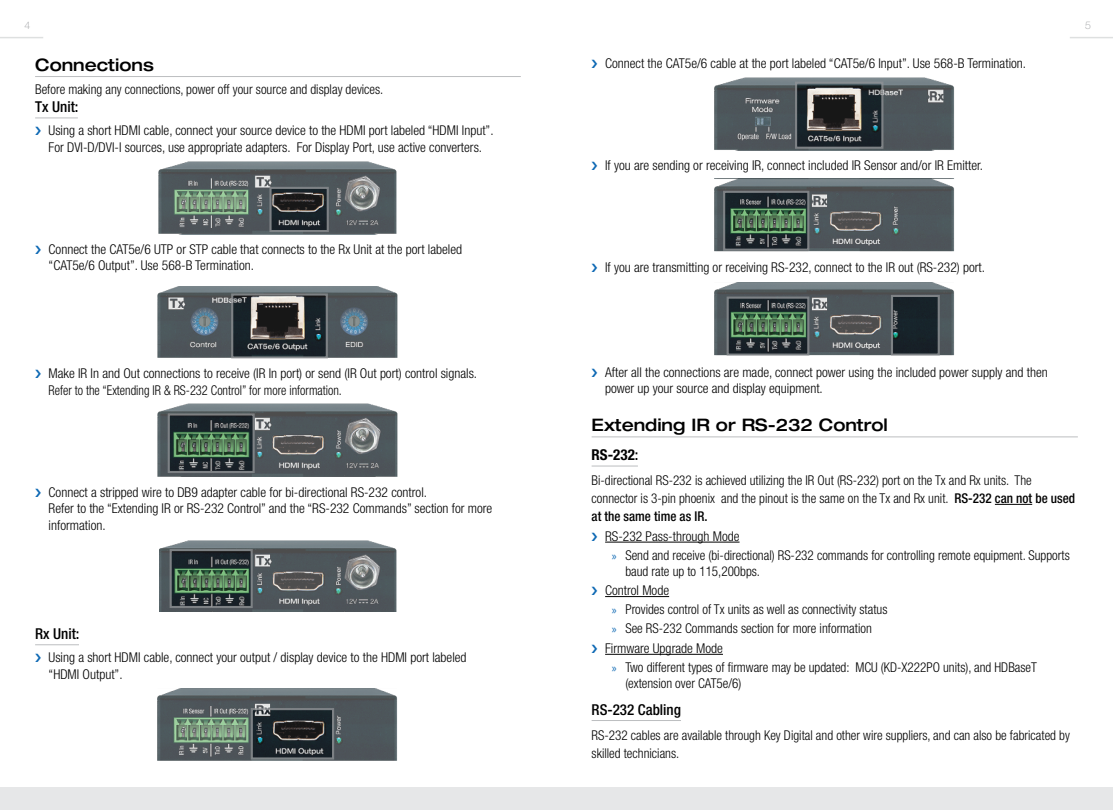
<style>
.page{position:relative;width:1113px;height:810px;background:#fff}
.page>*{position:absolute;margin:0;border:0;box-sizing:border-box;transform-origin:0 0}
.t1{font:500 expanded 17.25px "Helvetica Neue";color:#000}
.t2{font:500 condensed 15px "Helvetica Neue";color:#000}
.t3{font:700 condensed 15px "Helvetica Neue";color:#000}
.t4{font:300 condensed 13.5px/16.5px "Helvetica Neue";color:#000}
.t5{font:100 10.5px "Helvetica Neue";color:#939598}
.s1{font-weight:500}
.s2{font-family:"Myriad Pro";font-weight:400;font-stretch:normal;font-size:12px;color:#0e69b4}
</style>
<div class="page">
<hr style="left:0;top:37px;width:43px;height:1px;background:#d1d3d4">
<hr style="left:1069px;top:37px;width:43px;height:1px;background:#d1d3d4">
<div style="left:0;top:787px;width:1112px;height:23px;background:#e6e7e8"></div>
<hr style="left:35px;top:76px;width:486px;height:1px;background:#bcbec0">
<hr style="left:35px;top:118px;width:43px;height:1px;background:#bcbec0">
<hr style="left:35px;top:644px;width:44px;height:1px;background:#bcbec0">
<img style="left:159px;top:161px;width:238px;height:73px">
<img style="left:272px;top:190px;width:54px;height:39px">
<div style="left:269px;top:187px;width:60px;height:45px;border:2px solid #939598"></div>
<img style="left:158px;top:286px;width:240px;height:72px">
<img style="left:234px;top:296px;width:91px;height:60px">
<div style="left:231px;top:293px;width:97px;height:66px;border:2px solid #939598"></div>
<img style="left:158px;top:403px;width:240px;height:74px">
<img style="left:171px;top:416px;width:81px;height:54px">
<div style="left:168px;top:413px;width:87px;height:60px;border:2px solid #939598"></div>
<img style="left:159px;top:540px;width:238px;height:72px">
<img style="left:173px;top:552px;width:77px;height:53px">
<div style="left:170px;top:549px;width:83px;height:59px;border:2px solid #939598"></div>
<img style="left:158px;top:689px;width:239px;height:72px">
<img style="left:254px;top:711px;width:77px;height:46px">
<div style="left:251px;top:708px;width:83px;height:52px;border:2px solid #939598"></div>
<hr style="left:591px;top:436px;width:486px;height:1px;background:#bcbec0">
<hr style="left:591px;top:466px;width:47px;height:1px;background:#bcbec0">
<hr style="left:994px;top:504px;width:38px;height:1px;background:#000">
<hr style="left:605px;top:542px;width:134px;height:1px;background:#000">
<hr style="left:605px;top:596px;width:64px;height:1px;background:#000">
<hr style="left:605px;top:654px;width:118px;height:1px;background:#000">
<hr style="left:591px;top:720px;width:90px;height:1px;background:#bcbec0">
<img style="left:714px;top:77px;width:240px;height:73px">
<img style="left:798px;top:85px;width:82px;height:61px">
<div style="left:795px;top:82px;width:88px;height:67px;border:2px solid #939598"></div>
<img style="left:714px;top:179px;width:240px;height:73px">
<img style="left:726px;top:194px;width:80px;height:54px">
<div style="left:723px;top:191px;width:86px;height:60px;border:2px solid #939598"></div>
<img style="left:714px;top:282px;width:240px;height:74px">
<img style="left:729px;top:300px;width:77px;height:53px">
<div style="left:726px;top:297px;width:83px;height:59px;border:2px solid #939598"></div>
<div style="left:893px;top:298px;width:43px;height:55px;background:#172229"></div>
<div style="left:890px;top:295px;width:49px;height:61px;border:2px solid #939598"></div>
<p class="t5" style="left:24px;top:19px;width:7px">4</p>
<p class="t5" style="left:1084px;top:19px;width:7px">5</p>
<p class="t1" style="left:35px;top:54px;width:120px">Connections</p>
<p class="t4" style="left:35px;top:81px;width:350px">Before making any connections, power off your source and display devices.</p>
<p class="t2" style="left:35px;top:98px;width:45px">Tx Unit:</p>
<p class="t4" style="left:49px;top:122px;width:446px">Using a short HDMI cable, connect your source device to the HDMI port labeled “HDMI Input”.<br>For DVI-D/DVI-I sources, use appropriate adapters. For Display Port, use active converters.</p>
<p class="t4" style="left:605px;top:55px;width:422px">Connect the CAT5e/6 cable at the port labeled “CAT5e/6 Input”. Use 568-B Termination.</p>
<p class="t4" style="left:49px;top:241px;width:415px">Connect the CAT5e/6 UTP or STP cable that connects to the Rx Unit at the port labeled “CAT5e/6 Output”. Use 568-B Termination.</p>
<p class="t4" style="left:49px;top:365px;width:430px">Make IR In and Out connections to receive (IR In port) or send (IR Out port) control signals.<br>Refer to the “Extending IR &amp; RS-232 Control” for more information.</p>
<p class="t4" style="left:49px;top:484px;width:445px">Connect a stripped wire to DB9 adapter cable for bi-directional RS-232 control.<br>Refer to the “Extending IR or RS-232 Control” and the “RS-232 Commands” section for more information.</p>
<p class="t2" style="left:35px;top:625px;width:46px">Rx Unit:</p>
<p class="t4" style="left:49px;top:649px;width:419px">Using a short HDMI cable, connect your output / display device to the HDMI port labeled “HDMI Output”.</p>
<p class="t4" style="left:605px;top:157px;width:379px">If you are sending or receiving IR, connect included IR Sensor and/or IR Emitter.</p>
<p class="t4" style="left:605px;top:259px;width:381px">If you are transmitting or receiving RS-232, connect to the IR out (RS-232) port.</p>
<p class="t4" style="left:605px;top:364px;width:444px">After all the connections are made, connect power using the included power supply and then power up your source and display equipment.</p>
<p class="t1" style="left:591px;top:414px;width:298px">Extending IR or RS-232 Control</p>
<p class="t3" style="left:591px;top:446px;width:48px">RS-232<span class="s1">:</span></p>
<p class="t4" style="left:591px;top:471px;width:485px;line-height:18px">Bi-directional RS-232 is achieved utilizing the IR Out (RS-232) port on the Tx and Rx units. The connector is 3-pin phoenix and the pinout is the same on the Tx and Rx unit. <span class="s1">RS-232 can not be used at the same time as IR.</span></p>
<p class="t4" style="left:612px;top:526px;width:459px;line-height:19px;text-indent:-7px">RS-232 Pass-through Mode<br><span class="s2">»</span> Send and receive (bi-directional) RS-232 commands for controlling remote equipment. Supports</p>
<p class="t4" style="left:625px;top:562px;width:136px">baud rate up to 115,200bps.</p>
<p class="t4" style="left:605px;top:582px;width:65px">Control Mode</p>
<p class="t4" style="left:612px;top:601px;width:277px"><span class="s2">»</span> Provides control of Tx units as well as connectivity status</p>
<p class="t4" style="left:612px;top:620px;width:261px"><span class="s2">»</span> See RS-232 Commands section for more information</p>
<p class="t4" style="left:605px;top:640px;width:119px">Firmware Upgrade Mode</p>
<p class="t4" style="left:612px;top:659px;width:426px"><span class="s2">»</span> Two different types of firmware may be updated: MCU (KD-X222PO units), and HDBaseT</p>
<p class="t4" style="left:625px;top:675px;width:117px">(extension over CAT5e/6)</p>
<p class="t2" style="left:591px;top:700px;width:91px">RS-232 Cabling</p>
<p class="t4" style="left:591px;top:726px;width:480px;line-height:18px">RS-232 cables are available through Key Digital and other wire suppliers, and can also be fabricated by skilled technicians.</p>
</div>
